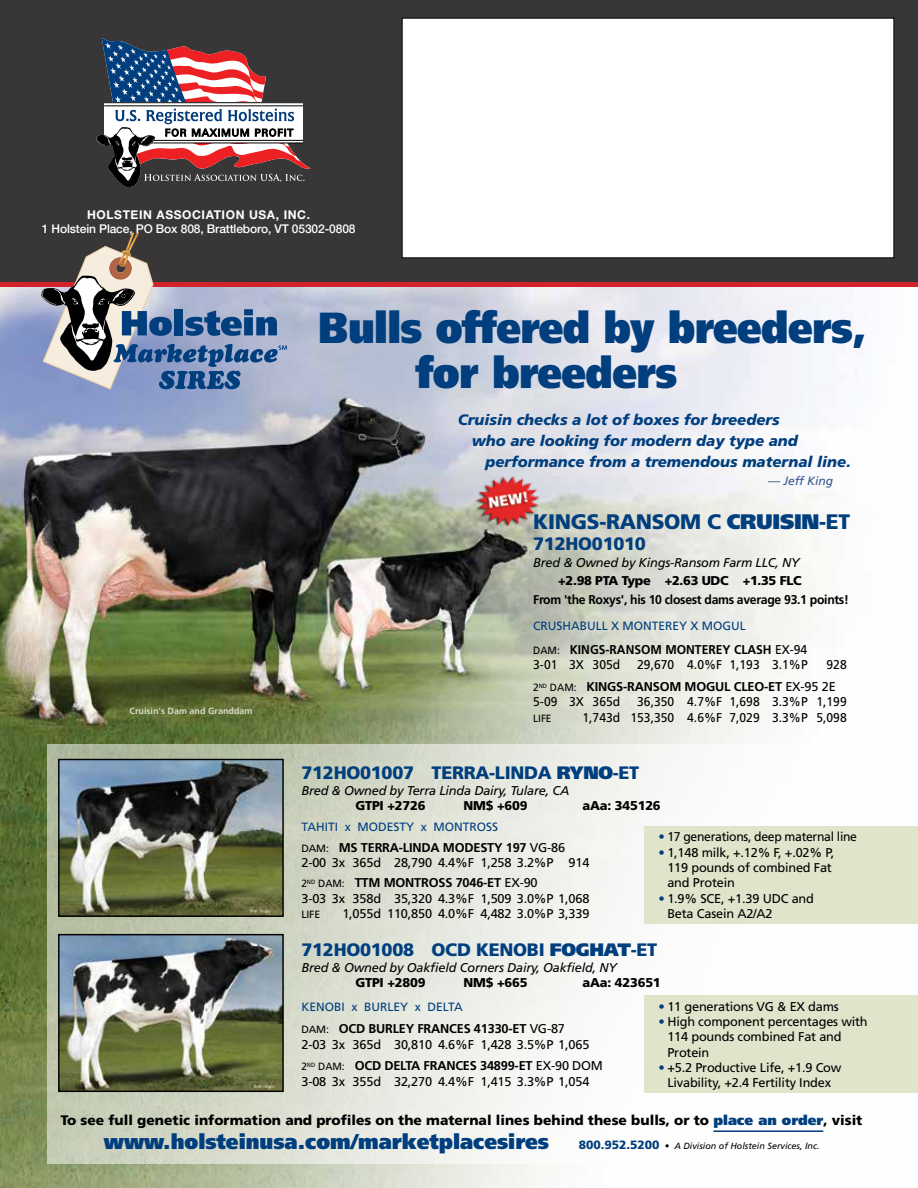
<style>
.page{position:relative;width:918px;height:1188px;background:#fff}
.page>*{position:absolute;margin:0;border:0;box-sizing:border-box;transform-origin:0 0}
.t1{font:900 43.5px/45px "Frutiger LT Std";letter-spacing:-.015em;color:#003e7e;scale:.9 1}
.t2{font:900 21px "Frutiger LT Std";color:#003e7e;scale:.96 1}
.t3{font:900 21px "Frutiger LT Std";letter-spacing:-.015em;color:#003e7e}
.t4{font:900 18px "Frutiger LT Std";letter-spacing:-.015em;color:#003e7e}
.t5{font:italic 900 15px "Frutiger LT Std";color:#003e7e}
.t6{font:900 13.8px "Frutiger LT Std";color:#000}
.t7{font:12.75px/15.3px "Frutiger LT Std";letter-spacing:-.015em;color:#000}
.t8{font:italic 12.75px "Frutiger LT Std";letter-spacing:-.015em;color:#000}
.t9{font:12.75px "Frutiger LT Std";letter-spacing:-.015em;color:#000;scale:.95 1}
.t10{font:900 12.75px "Frutiger LT Std";letter-spacing:-.015em;color:#000}
.t11{font:700 12.75px "Frutiger LT Std";letter-spacing:-.015em;color:#000;scale:.96 1}
.t12{font:700 12.75px/15.8px "Frutiger LT Std";letter-spacing:-.015em;color:#000;scale:.95 1}
.t13{font:700 12.75px/21.8px "Frutiger LT Std";letter-spacing:-.015em;color:#000}
.t14{font:12.75px "Frutiger LT Std";letter-spacing:-.015em;color:#000;scale:.96 1}
.t15{font:12px "Frutiger LT Std";color:#003e7e}
.t16{font:500 12px "Helvetica Neue LT Pro";letter-spacing:-.01em;color:#fff}
.t17{font:700 12px "Helvetica Neue LT Pro";letter-spacing:.05em;color:#fff}
.t18{font:italic 12px "Frutiger LT Std";color:#325691}
.t19{font:10.5px "Frutiger LT Std";letter-spacing:-.01em;color:#000}
.t20{font:10.5px "Frutiger LT Std";letter-spacing:-.01em;color:#000;scale:.95 1}
.t21{font:italic 9px "Frutiger LT Std";color:#000}
.t22{font:700 9px "Frutiger LT Std";color:#d7daca}
.s1{font-style:inherit}
.s2{font-weight:400;font-size:10.5px}
.s3{font-weight:400}
.s4{font-size:10.5px}
.s5{font-weight:700}
.s6{color:#003e7e}
.s7{font-weight:900;font-style:normal;font-size:12px;color:#003e7e}
</style>
<div class="page">
<img style="left:0;top:287px;width:918px;height:901px">
<svg style="left:47px;top:744px;width:823px;height:420px"></svg>
<div style="left:0;top:0;width:918px;height:282px;background:#383637"></div>
<div style="left:402px;top:18px;width:492px;height:240px;background:#fff"></div>
<svg style="left:96px;top:38px;width:215px;height:149px"></svg>
<div style="left:0;top:282px;width:918px;height:5px;background:#d2232a"></div>
<div style="left:644px;top:826px;width:274px;height:97px;background:#e1e3cb"></div>
<div style="left:644px;top:995px;width:274px;height:98px;background:#e1e3cb"></div>
<img style="left:60px;top:761px;width:222px;height:154px">
<div style="left:58px;top:759px;width:226px;height:158px;border:1px solid #000"></div>
<img style="left:60px;top:936px;width:222px;height:154px">
<div style="left:58px;top:934px;width:226px;height:158px;border:1px solid #000"></div>
<svg style="left:41px;top:233px;width:246px;height:157px;background:#73798a"></svg>
<hr style="left:713px;top:1130px;width:110px;height:2px;background:#003e7e">
<img style="left:458px;top:472px;width:86px;height:60px">
<p class="t17" style="left:87px;top:207px;width:224px">HOLSTEIN ASSOCIATION USA, INC.</p>
<p class="t16" style="left:42px;top:222px;width:315px">1 Holstein Place, PO Box 808, Brattleboro, VT 05302-0808</p>
<h1 class="t1" style="left:415px;top:305px;width:503px;text-indent:-97px">Bulls offered by breeders, for breeders</h1>
<p class="t5" style="left:458px;top:411px;width:323px">Cruisin checks a lot of boxes for breeders</p>
<p class="t5" style="left:472px;top:432px;width:328px">who are looking for modern day type and</p>
<p class="t5" style="left:485px;top:453px;width:367px">performance from a tremendous maternal line.</p>
<p class="t18" style="left:768px;top:474px;width:67px">— Jeff King</p>
<p class="t22" style="left:130px;top:706px;width:125px">Cruisin's Dam and Granddam</p>
<h2 class="t3" style="left:533px;top:509px;width:318px">KINGS-RANSOM C <span class="s1">CRUISIN</span>-ET</h2>
<h3 class="t4" style="left:533px;top:533px;width:114px">712HO01010</h3>
<p class="t8" style="left:533px;top:555px;width:268px">Bred &amp; Owned by Kings-Ransom Farm LLC, NY</p>
<p class="t10" style="left:558px;top:573px;width:245px">+2.98 PTA Type +2.63 UDC +1.35 FLC</p>
<p class="t11" style="left:533px;top:593px;width:330px">From 'the Roxys', his 10 closest dams average 93.1 points!</p>
<p class="t15" style="left:533px;top:619px;width:214px">CRUSHABULL X MONTEREY X MOGUL</p>
<p class="t12" style="left:533px;top:641px;width:290px"><span class="s2">DAM:</span> KINGS-RANSOM MONTEREY CLASH <span class="s3">EX-94<br>3-01 3X 305d</span></p>
<p class="t9" style="left:637px;top:657px;width:181px">29,670 4.0%F 1,193 3.1%P</p>
<p class="t13" style="left:533px;top:654px;width:315px;text-indent:293px"><span class="s3">928<br></span><span class="s2">2</span><sup>ND</sup> <span class="s2">DAM:</span> KINGS-RANSOM MOGUL CLEO-ET <span class="s3">EX-95 2E</span></p>
<p class="t9" style="left:533px;top:694px;width:93px">5-09 3X 365d</p>
<p class="t9" style="left:637px;top:694px;width:222px">36,350 4.7%F 1,698 3.3%P 1,199</p>
<p class="t20" style="left:533px;top:712px;width:21px">LIFE</p>
<p class="t9" style="left:583px;top:710px;width:280px">1,743d 153,350 4.6%F 7,029 3.3%P 5,098</p>
<h3 class="t4" style="left:301px;top:762px;width:339px">712HO01007 TERRA-LINDA <span class="s1">RYNO</span>-ET</h3>
<p class="t8" style="left:301px;top:783px;width:269px">Bred &amp; Owned by Terra Linda Dairy, Tulare, CA</p>
<p class="t10" style="left:355px;top:798px;width:72px">GTPI +2726</p>
<p class="t10" style="left:463px;top:798px;width:66px">NM$ +609</p>
<p class="t10" style="left:583px;top:798px;width:80px">aAa: 345126</p>
<p class="t15" style="left:301px;top:820px;width:198px">TAHITI x MODESTY x MONTROSS</p>
<p class="t7" style="left:301px;top:840px;width:290px"><span class="s4">DAM:</span> <span class="s5">MS TERRA-LINDA MODESTY 197</span> VG-86<br>2-00 3x 365d 28,790 4.4%F 1,258 3.2%P 914</p>
<p class="t7" style="left:301px;top:875px;width:290px"><span class="s4">2</span><sup>ND</sup> <span class="s4">DAM:</span> <span class="s5">TTM MONTROSS 7046-ET</span> EX-90<br>3-03 3x 358d 35,320 4.3%F 1,509 3.0%P 1,068</p>
<p class="t19" style="left:301px;top:908px;width:20px">LIFE</p>
<p class="t7" style="left:342px;top:906px;width:249px">1,055d 110,850 4.0%F 4,482 3.0%P 3,339</p>
<h3 class="t4" style="left:301px;top:939px;width:357px">712HO01008 OCD KENOBI <span class="s1">FOGHAT</span>-ET</h3>
<p class="t8" style="left:301px;top:960px;width:317px">Bred &amp; Owned by Oakfield Corners Dairy, Oakfield, NY</p>
<p class="t10" style="left:355px;top:975px;width:72px">GTPI +2809</p>
<p class="t10" style="left:463px;top:975px;width:66px">NM$ +665</p>
<p class="t10" style="left:583px;top:975px;width:80px">aAa: 423651</p>
<p class="t15" style="left:301px;top:1000px;width:163px">KENOBI x BURLEY x DELTA</p>
<p class="t7" style="left:301px;top:1021px;width:290px"><span class="s4">DAM:</span> <span class="s5">OCD BURLEY FRANCES 41330-ET</span> VG-87<br>2-03 3x 365d 30,810 4.6%F 1,428 3.5%P 1,065</p>
<p class="t7" style="left:301px;top:1058px;width:303px"><span class="s4">2</span><sup>ND</sup> <span class="s4">DAM:</span> <span class="s5">OCD DELTA FRANCES 34899-ET</span> EX-90 DOM<br>3-08 3x 355d 32,270 4.4%F 1,415 3.3%P 1,054</p>
<p class="t14" style="left:658px;top:829px;width:208px"><span class="s6">•</span> 17 generations, deep maternal line</p>
<p class="t7" style="left:667px;top:845px;width:168px;text-indent:-9px"><span class="s6">•</span> 1,148 milk, +.12% F, +.02% P,<br>119 pounds of combined Fat and Protein</p>
<p class="t7" style="left:667px;top:891px;width:148px;text-indent:-9px"><span class="s6">•</span> 1.9% SCE, +1.39 UDC and<br>Beta Casein A2/A2</p>
<p class="t7" style="left:658px;top:999px;width:182px"><span class="s6">•</span> 11 generations VG &amp; EX dams</p>
<p class="t7" style="left:667px;top:1014px;width:202px;text-indent:-9px"><span class="s6">•</span> High component percentages with<br>114 pounds combined Fat and<br>Protein</p>
<p class="t7" style="left:658px;top:1060px;width:185px;text-align:center"><span class="s6">•</span> +5.2 Productive Life, +1.9 Cow<br>Livability, +2.4 Fertility Index</p>
<p class="t6" style="left:61px;top:1112px;width:803px">To see full genetic information and profiles on the maternal lines behind these bulls, or to <span class="s6">place an order</span>, visit</p>
<h2 class="t2" style="left:104px;top:1129px;width:465px">www.holsteinusa.com/marketplacesires</h2>
<p class="t21" style="left:579px;top:1141px;width:242px"><span class="s7">800.952.5200</span> • A Division of Holstein Services, Inc.</p>
</div>
